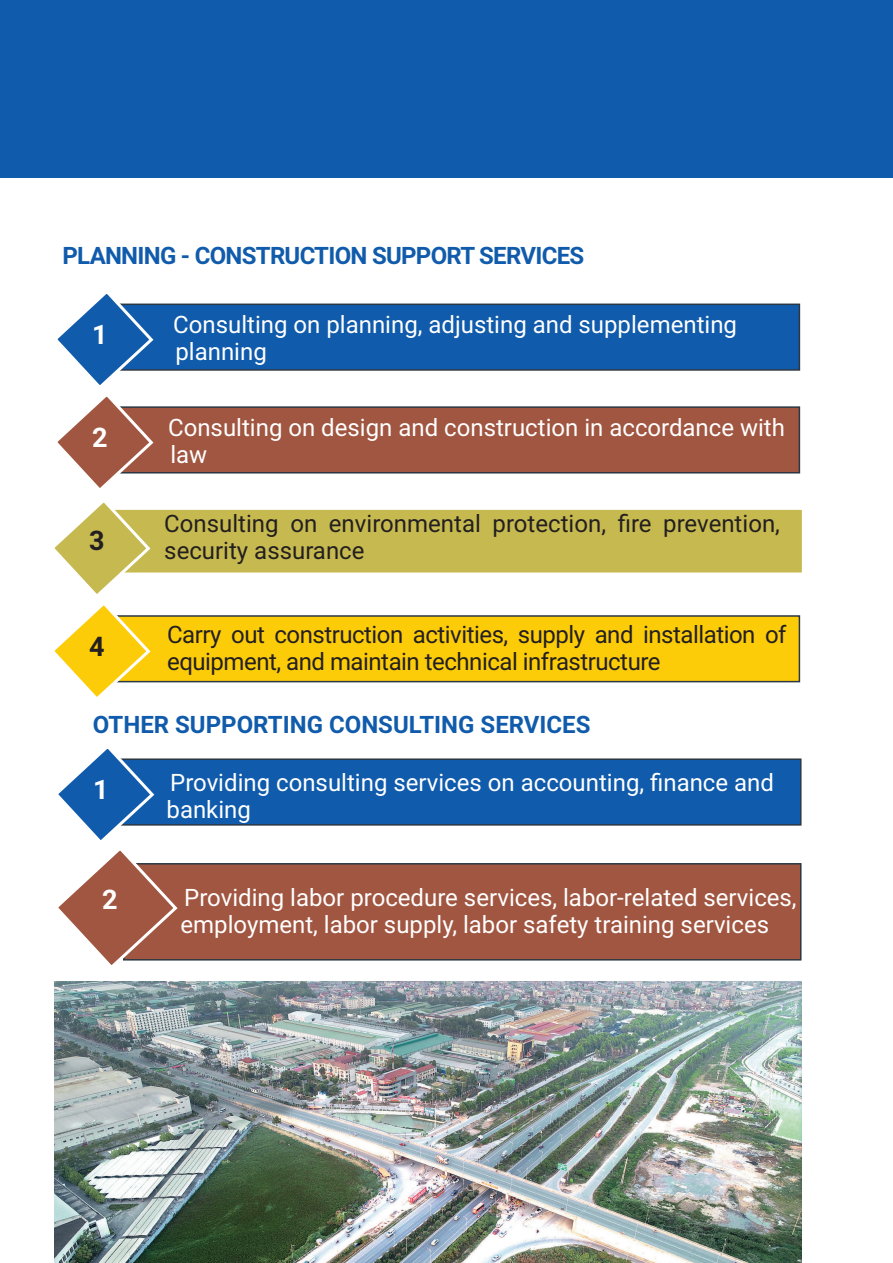
<style>
.page{position:relative;width:893px;height:1263px;background:#fff}
.page>*{position:absolute;margin:0;border:0;box-sizing:border-box;transform-origin:0 0}
.t1{font:700 27px "Roboto";color:#fff}
.t2{font:700 27px "Roboto";color:#231f20}
.t3{font:24px "Roboto";color:#fff}
.t4{font:24px/27px "Roboto";letter-spacing:-.02em;color:#231f20}
.t5{font:24px/27px "Roboto";color:#231f20}
.t6{font:700 24px "Roboto";letter-spacing:-.03em;color:#105bab}
.t7{font:700 24px "Roboto";color:#105bab}
</style>
<div class="page">
<div style="left:0;top:0;width:893px;height:177px;background:#105bab"></div>
<div style="left:112px;top:304px;width:688px;height:67px;background:#105bab;border:2px solid #2b3743"></div>
<div style="left:113px;top:758px;width:688px;height:68px;background:#105bab;border:2px solid #2b3743"></div>
<div style="left:112px;top:406px;width:688px;height:67px;background:#a15641;border:2px solid #2b3743"></div>
<div style="left:109px;top:507px;width:696px;height:68px;background:#c6b94f;border:3px solid #fff"></div>
<div style="left:123px;top:863px;width:678px;height:97px;background:#a15641;border:2px solid #2b3743"></div>
<div style="left:109px;top:615px;width:691px;height:67px;background:#fdcc09;border:2px solid #2b3743"></div>
<img style="left:54px;top:981px;width:747px;height:282px">
<svg style="left:58px;top:749px;width:122px;height:216px"></svg>
<svg style="left:54px;top:294px;width:102px;height:403px"></svg>
<p class="t6" style="left:62px;top:238px;width:523px">PLANNING - CONSTRUCTION SUPPORT SERVICES</p>
<p class="t1" style="left:92px;top:316px;width:17px">1</p>
<p class="t1" style="left:92px;top:419px;width:17px">2</p>
<p class="t2" style="left:89px;top:522px;width:17px">3</p>
<p class="t2" style="left:89px;top:627px;width:17px">4</p>
<p class="t3" style="left:173px;top:307px;width:565px">Consulting on planning, adjusting and supplementing</p>
<p class="t3" style="left:175px;top:334px;width:93px">planning</p>
<p class="t3" style="left:168px;top:410px;width:618px">Consulting on design and construction in accordance with</p>
<p class="t3" style="left:170px;top:437px;width:38px">law</p>
<p class="t5" style="left:164px;top:509px;width:617px">Consulting on environmental protection, fire prevention, security assurance</p>
<p class="t4" style="left:167px;top:620px;width:621px">Carry out construction activities, supply and installation of equipment, and maintain technical infrastructure</p>
<p class="t7" style="left:93px;top:708px;width:499px">OTHER SUPPORTING CONSULTING SERVICES</p>
<p class="t1" style="left:93px;top:771px;width:17px">1</p>
<p class="t1" style="left:102px;top:881px;width:17px">2</p>
<p class="t3" style="left:170px;top:765px;width:605px">Providing consulting services on accounting, finance and</p>
<p class="t3" style="left:167px;top:792px;width:86px">banking</p>
<p class="t3" style="left:184px;top:881px;width:614px">Providing labor procedure services, labor-related services,</p>
<p class="t3" style="left:181px;top:908px;width:590px">employment, labor supply, labor safety training services</p>
</div>
